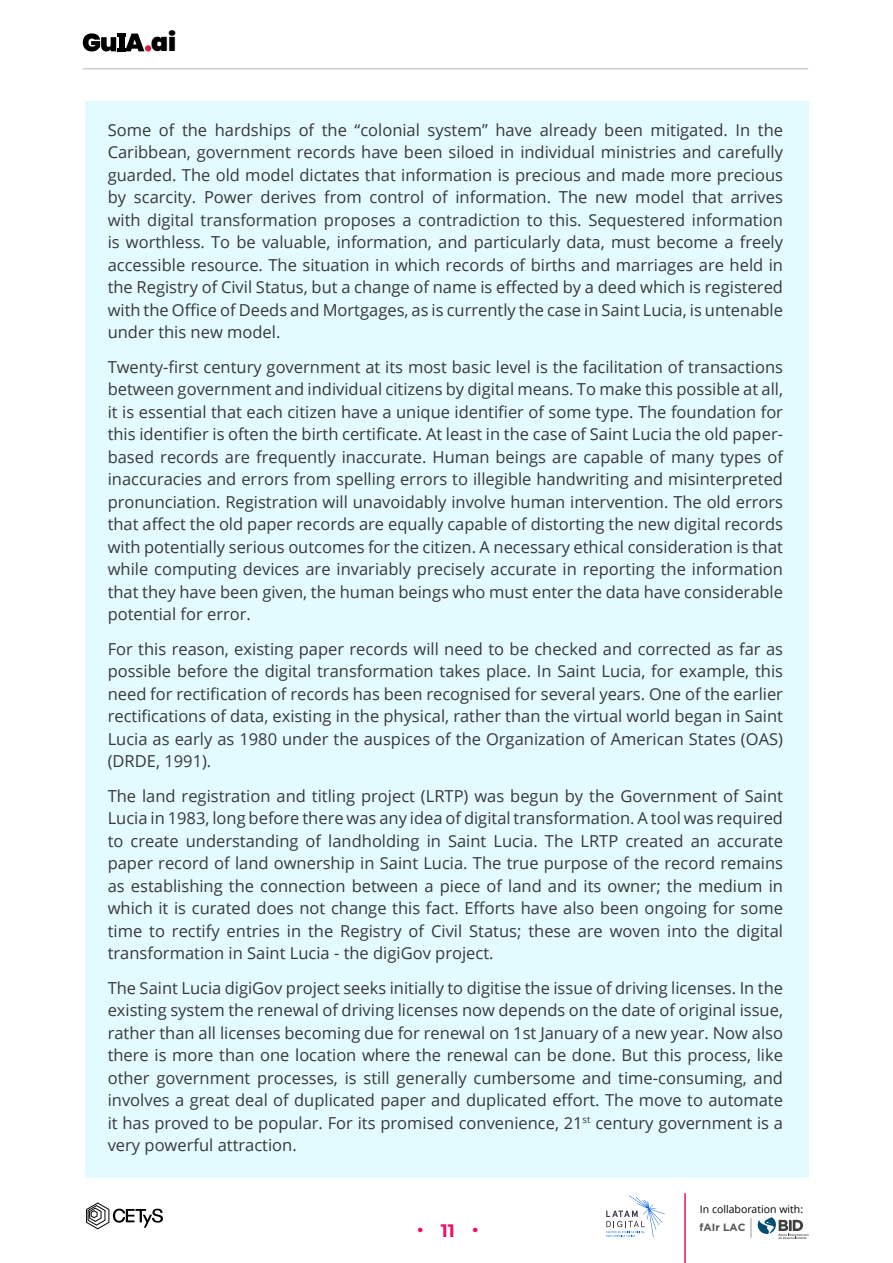
<style>
.page{position:relative;width:893px;height:1263px;background:#fff}
.page>*{position:absolute;margin:0;border:0;box-sizing:border-box;transform-origin:0 0}
.t1{font:900 25.05px "Poppins";color:#000}
.t2{font:700 18px "Montserrat Alternates";color:#ed0f68}
.t3{font:16.5px/22.5px "Open Sans";color:#383839;text-align:justify}
.t4{font:10.5px "Open Sans";color:#000}
.t5{font:700 10.5px "Gotham";color:#575757}
</style>
<div class="page">
<svg style="left:83px;top:33px;width:61px;height:18px"></svg>
<div style="left:145px;top:45px;width:6px;height:7px;background:#da1d42;border-radius:50%"></div>
<hr style="left:83px;top:68px;width:725px;height:2px;background:#cdcecf">
<svg style="left:86px;top:1202px;width:77px;height:27px"></svg>
<svg style="left:606px;top:1195px;width:59px;height:42px"></svg>
<svg style="left:750px;top:1217px;width:59px;height:22px"></svg>
<hr style="left:684px;top:1193px;width:2px;height:70px;background:#ed0f68">
<div style="left:86px;top:100px;width:723px;height:1077px;background:#e3fbff"></div>
<h1 class="t1" style="left:151px;top:28px;width:27px">ai</h1>
<p class="t3" style="left:108px;top:118px;width:677px">Some of the hardships of the “colonial system” have already been mitigated. In the Caribbean, government records have been siloed in individual ministries and carefully guarded. The old model dictates that information is precious and made more precious by scarcity. Power derives from control of information. The new model that arrives with digital transformation proposes a contradiction to this. Sequestered information is worthless. To be valuable, information, and particularly data, must become a freely accessible resource. The situation in which records of births and marriages are held in the Registry of Civil Status, but a change of name is effected by a deed which is registered with the Office of Deeds and Mortgages, as is currently the case in Saint Lucia, is untenable under this new model.</p>
<p class="t3" style="left:108px;top:355px;width:677px">Twenty-first century government at its most basic level is the facilitation of transactions between government and individual citizens by digital means. To make this possible at all, it is essential that each citizen have a unique identifier of some type. The foundation for this identifier is often the birth certificate. At least in the case of Saint Lucia the old paper&shy;based records are frequently inaccurate. Human beings are capable of many types of inaccuracies and errors from spelling errors to illegible handwriting and misinterpreted pronunciation. Registration will unavoidably involve human intervention. The old errors that affect the old paper records are equally capable of distorting the new digital records with potentially serious outcomes for the citizen. A necessary ethical consideration is that while computing devices are invariably precisely accurate in reporting the information that they have been given, the human beings who must enter the data have considerable potential for error.</p>
<p class="t3" style="left:108px;top:637px;width:677px">For this reason, existing paper records will need to be checked and corrected as far as possible before the digital transformation takes place. In Saint Lucia, for example, this need for rectification of records has been recognised for several years. One of the earlier rectifications of data, existing in the physical, rather than the virtual world began in Saint Lucia as early as 1980 under the auspices of the Organization of American States (OAS) (DRDE, 1991).</p>
<p class="t3" style="left:108px;top:784px;width:677px">The land registration and titling project (LRTP) was begun by the Government of Saint Lucia in 1983, long before there was any idea of digital transformation. A tool was required to create understanding of landholding in Saint Lucia. The LRTP created an accurate paper record of land ownership in Saint Lucia. The true purpose of the record remains as establishing the connection between a piece of land and its owner; the medium in which it is curated does not change this fact. Efforts have also been ongoing for some time to rectify entries in the Registry of Civil Status; these are woven into the digital transformation in Saint Lucia - the digiGov project.</p>
<p class="t3" style="left:108px;top:976px;width:677px">The Saint Lucia digiGov project seeks initially to digitise the issue of driving licenses. In the existing system the renewal of driving licenses now depends on the date of original issue, rather than all licenses becoming due for renewal on 1st January of a new year. Now also there is more than one location where the renewal can be done. But this process, like other government processes, is still generally cumbersome and time-consuming, and involves a great deal of duplicated paper and duplicated effort. The move to automate it has proved to be popular. For its promised convenience, 21<sup>st</sup> century government is a very powerful attraction.</p>
<p class="t4" style="left:700px;top:1202px;width:105px">In collaboration with:</p>
<p class="t2" style="left:417px;top:1216px;width:63px">•11•</p>
<p class="t5" style="left:700px;top:1220px;width:47px">fAIr LAC</p>
</div>
